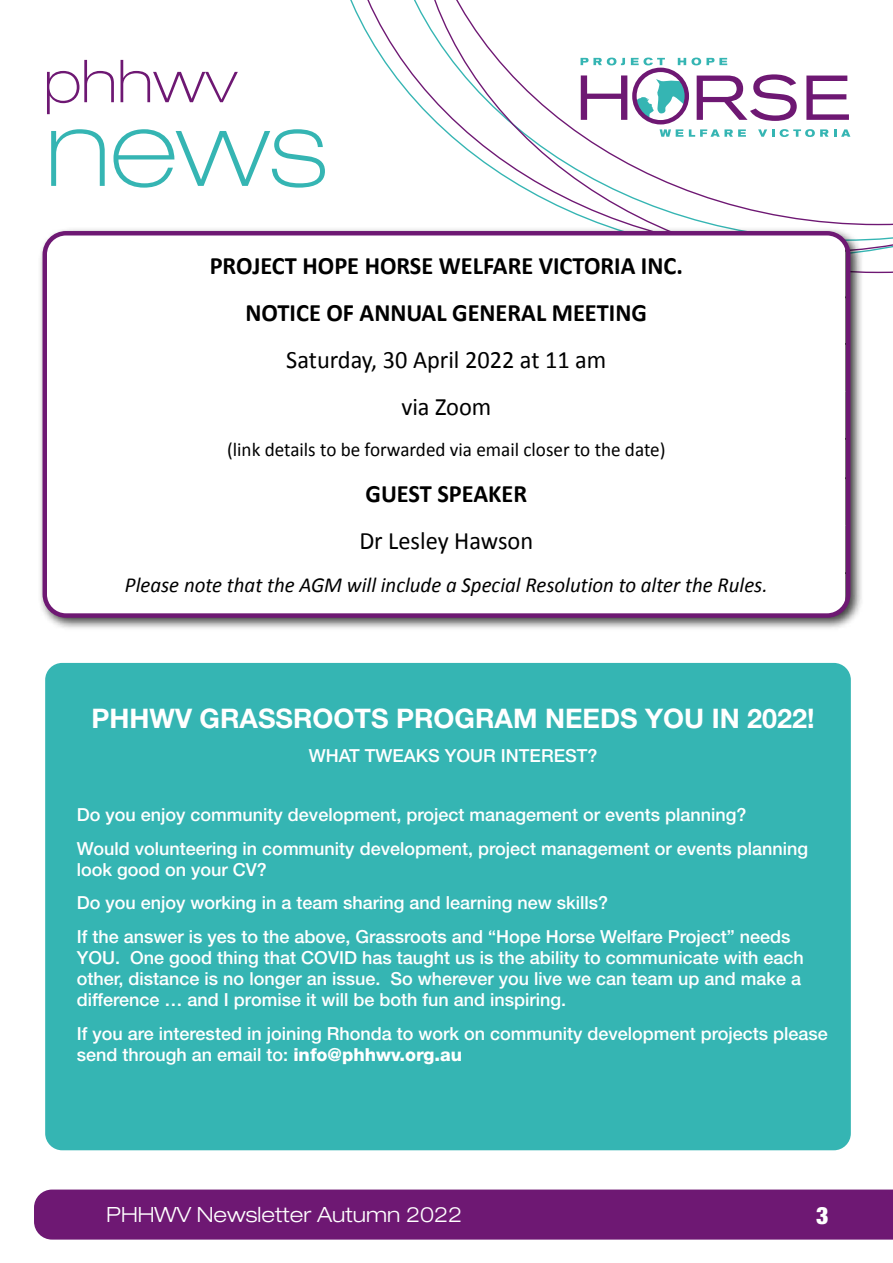
<style>
.page{position:relative;width:893px;height:1263px;background:#fff}
.page>*{position:absolute;margin:0;border:0;box-sizing:border-box;transform-origin:0 0}
.t1{font:100 expanded 107.25px "Helvetica Neue LT";color:#35b5b3}
.t2{font:100 expanded 59.25px "Helvetica Neue LT";color:#6e1873}
.t3{font:700 27px "Helvetica Neue LT";color:#fff}
.t4{font:700 25.05px/47px "Calibri";color:#000;text-align:center}
.t5{font:25.05px/47px "Calibri";color:#000;text-align:center}
.t6{font:900 condensed 24px "Helvetica Neue LT";color:#fff}
.t7{font:italic 21.45px "Calibri";color:#000}
.t8{font:300 expanded 21px "Helvetica Neue LT";color:#fff}
.t9{font:19.65px "Calibri";color:#000}
.t10{font:500 18px/33.8px "Helvetica Neue LT";color:#fff}
.s1{font-weight:800}
</style>
<div class="page">
<div style="left:34px;top:1189px;width:859px;height:50px;background:#6e1873"></div>
<div style="left:49px;top:667px;width:798px;height:479px;background:#35b5b3;border-radius:13px"></div>
<div style="left:45px;top:663px;width:806px;height:487px;border:8px solid #35b5b3;border-radius:13px"></div>
<svg style="left:413px;top:0;width:480px;height:273px"></svg>
<svg style="left:581px;top:75px;width:46px;height:45px"></svg>
<svg style="left:697px;top:74px;width:100px;height:47px"></svg>
<svg style="left:806px;top:76px;width:43px;height:44px"></svg>
<svg style="left:660px;top:129px;width:23px;height:8px"></svg>
<svg style="left:689px;top:129px;width:57px;height:8px"></svg>
<svg style="left:758px;top:129px;width:16px;height:8px"></svg>
<svg style="left:780px;top:129px;width:48px;height:8px"></svg>
<svg style="left:834px;top:129px;width:16px;height:8px"></svg>
<svg style="left:580px;top:58px;width:45px;height:7px"></svg>
<svg style="left:631px;top:58px;width:34px;height:7px"></svg>
<svg style="left:678px;top:58px;width:49px;height:7px"></svg>
<svg style="left:635px;top:79px;width:52px;height:41px"></svg>
<div style="left:632px;top:68px;width:57px;height:56px;border:4px solid #6e1873;border-radius:50%"></div>
<div style="left:38px;top:226px;width:826px;height:405px;background:#000;opacity:.75"></div>
<svg style="left:47px;top:233px;width:801px;height:382px"></svg>
<svg style="left:845px;top:233px;width:2px;height:8px"></svg>
<svg style="left:45px;top:233px;width:2px;height:9px"></svg>
<hr style="left:845px;top:572px;width:2px;height:43px;background:#000">
<hr style="left:45px;top:572px;width:2px;height:43px;background:#000">
<div style="left:43px;top:231px;width:807px;height:387px;border:4px solid #6e1873;border-radius:21px"></div>
<h2 class="t2" style="left:44px;top:46px;width:196px">phhwv</h2>
<h1 class="t1" style="left:45px;top:84px;width:284px">news</h1>
<h3 class="t4" style="left:210px;top:242px;width:475px">PROJECT HOPE HORSE WELFARE VICTORIA INC.<br>NOTICE OF ANNUAL GENERAL MEETING</h3>
<h3 class="t5" style="left:286px;top:336px;width:322px">Saturday, 30 April 2022 at 11 am via Zoom</h3>
<p class="t9" style="left:227px;top:440px;width:440px">(link details to be forwarded via email closer to the date)</p>
<h3 class="t4" style="left:365px;top:470px;width:163px">GUEST SPEAKER</h3>
<h3 class="t5" style="left:359px;top:517px;width:175px">Dr Lesley Hawson</h3>
<p class="t7" style="left:125px;top:574px;width:644px">Please note that the AGM will include a Special Resolution to alter the Rules.</p>
<h3 class="t3" style="left:92px;top:702px;width:725px">PHHWV GRASSROOTS PROGRAM NEEDS YOU IN 2022!</h3>
<p class="t10" style="left:309px;top:738px;width:290px">WHAT TWEAKS YOUR INTEREST?</p>
<p class="t10" style="left:77px;top:797px;width:733px">Do you enjoy community development, project management or events planning?<br>Would volunteering in community development, project management or events planning</p>
<p class="t10" style="left:77px;top:852px;width:715px">look good on your CV?<br>Do you enjoy working in a team sharing and learning new skills?<br>If the answer is yes to the above, Grassroots and “Hope Horse Welfare Project” needs</p>
<p class="t10" style="left:77px;top:947px;width:728px;line-height:21px">YOU. One good thing that COVID has taught us is the ability to communicate with each other, distance is no longer an issue. So wherever you live we can team up and make a difference … and I promise it will be both fun and inspiring.</p>
<p class="t10" style="left:77px;top:1023px;width:752px;line-height:21px">If you are interested in joining Rhonda to work on community development projects please send through an email to: <span class="s1">info@phhwv.org.au</span></p>
<p class="t8" style="left:106px;top:1202px;width:357px">PHHWV Newsletter Autumn 2022</p>
<h3 class="t6" style="left:816px;top:1201px;width:14px">3</h3>
</div>
